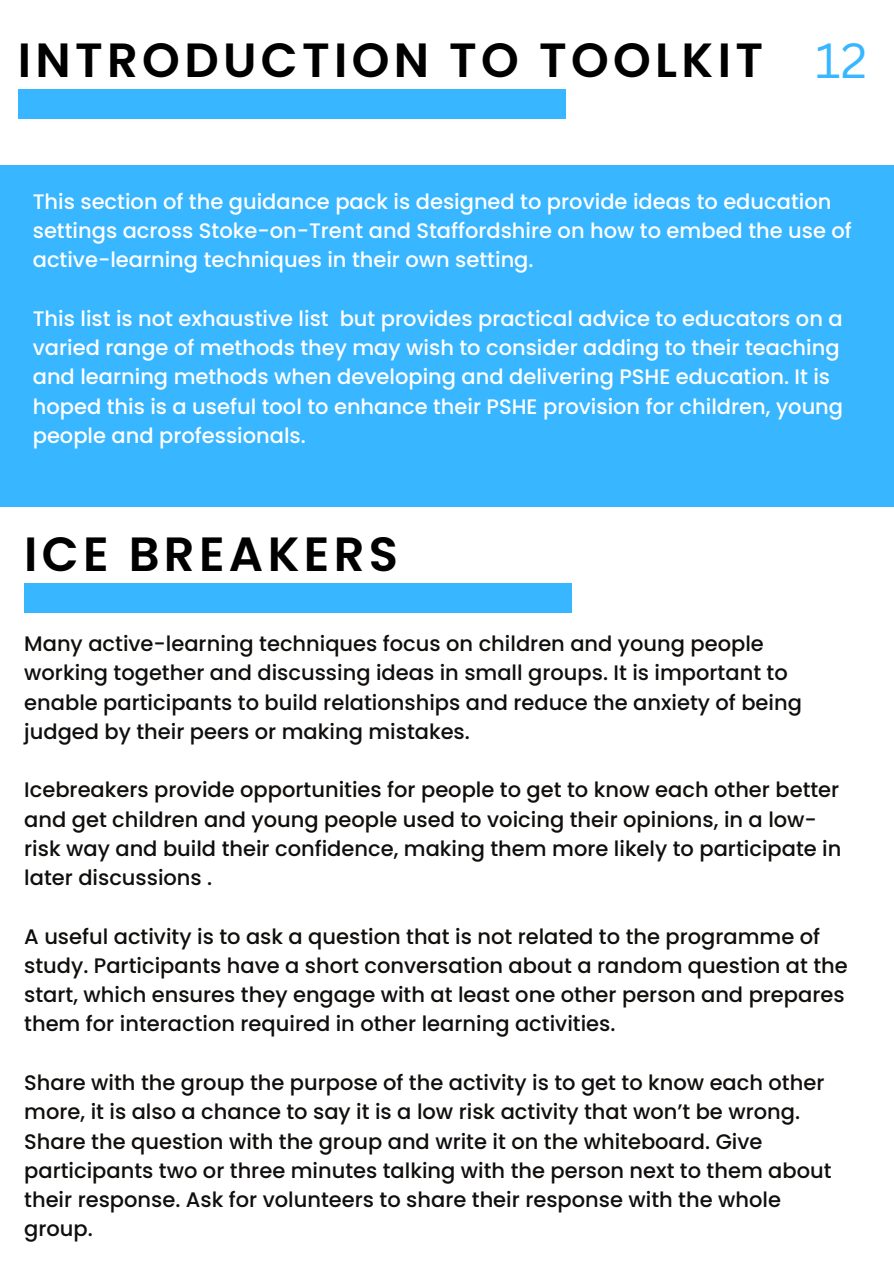
<style>
.page{position:relative;width:894px;height:1264px;background:#fff}
.page>*{position:absolute;margin:0;border:0;box-sizing:border-box;transform-origin:0 0}
.t1{font:600 48px "Poppins";letter-spacing:.09em;color:#000}
.t2{font:48px "Canva Sans";color:#38b6ff}
.t3{font:500 21px/29.2px "Poppins";color:#110f0d}
.t4{font:500 21px/29.2px "Poppins";color:#fff}
</style>
<div class="page">
<div style="left:18px;top:89px;width:547px;height:30px;background:#38b6ff"></div>
<div style="left:0;top:165px;width:892px;height:342px;background:#38b6ff"></div>
<div style="left:24px;top:583px;width:548px;height:29px;background:#38b6ff"></div>
<h1 class="t1" style="left:18px;top:26px;width:746px">INTRODUCTION TO TOOLKIT</h1>
<p class="t2" style="left:815px;top:27px;width:53px">12</p>
<p class="t4" style="left:33px;top:187px;width:820px">This section of the guidance pack is designed to provide ideas to education settings across Stoke-on-Trent and Staffordshire on how to embed the use of active-learning techniques in their own setting.</p>
<p class="t4" style="left:33px;top:304px;width:811px">This list is not exhaustive list but provides practical advice to educators on a varied range of methods they may wish to consider adding to their teaching and learning methods when developing and delivering PSHE education. It is hoped this is a useful tool to enhance their PSHE provision for children, young people and professionals.</p>
<p class="t1" style="left:24px;top:520px;width:375px">ICE BREAKERS</p>
<h1 class="t3" style="left:24px;top:629px;width:779px">Many active-learning techniques focus on children and young people working together and discussing ideas in small groups. It is important to enable participants to build relationships and reduce the anxiety of being judged by their peers or making mistakes.</h1>
<p class="t3" style="left:24px;top:775px;width:818px">Icebreakers provide opportunities for people to get to know each other better and get children and young people used to voicing their opinions, in a low&shy;risk way and build their confidence, making them more likely to participate in later discussions .</p>
<p class="t3" style="left:24px;top:921px;width:824px">A useful activity is to ask a question that is not related to the programme of study. Participants have a short conversation about a random question at the start, which ensures they engage with at least one other person and prepares them for interaction required in other learning activities.</p>
<p class="t3" style="left:24px;top:1067px;width:808px">Share with the group the purpose of the activity is to get to know each other more, it is also a chance to say it is a low risk activity that won’t be wrong.<br>Share the question with the group and write it on the whiteboard. Give participants two or three minutes talking with the person next to them about their response. Ask for volunteers to share their response with the whole group.</p>
</div>
